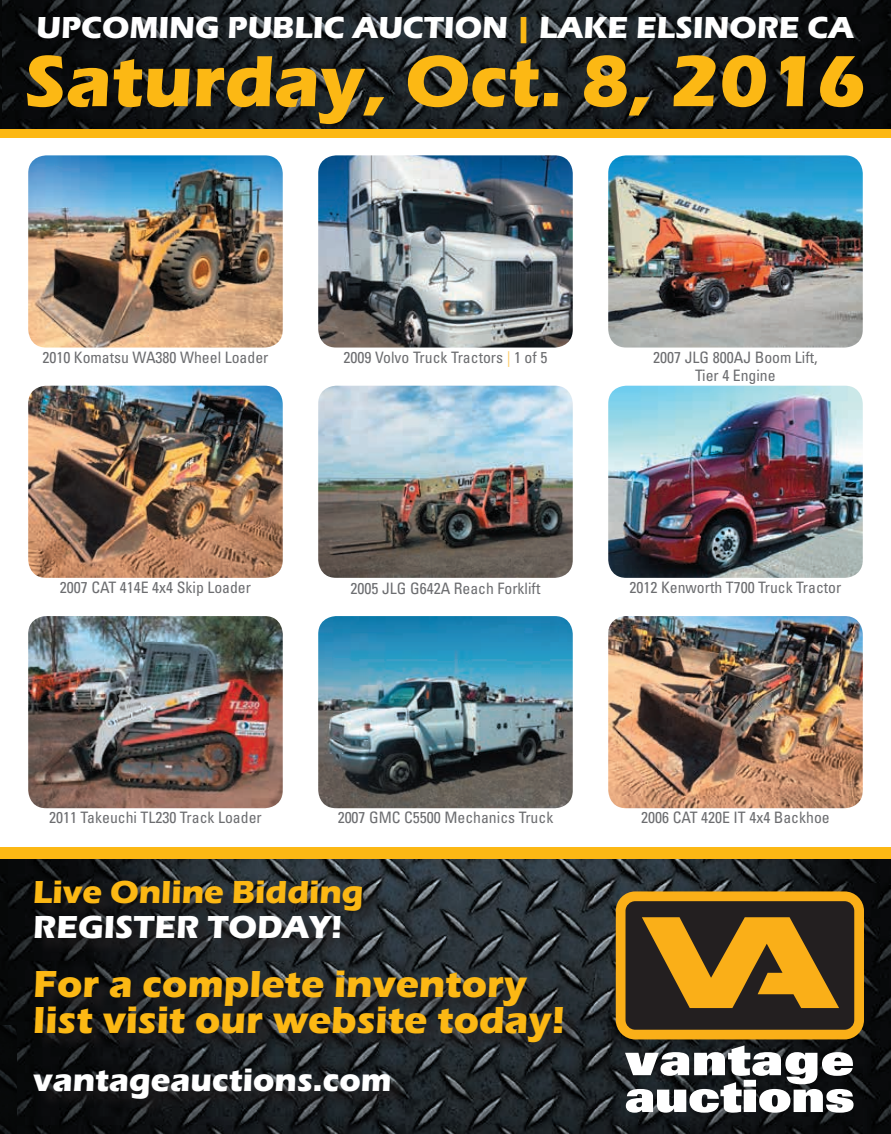
<style>
.page{position:relative;width:891px;height:1134px;background:#fff}
.page>*{position:absolute;margin:0;border:0;box-sizing:border-box;transform-origin:0 0}
.t1{font:700 75px "Eras Itc T";color:#fcb814}
.t2{font:700 39px/36px "Eras Itc T";color:#fcb814}
.t3{font:700 33px "Eras Itc T";color:#fff}
.t4{font:700 33px "Eras Itc T";color:#fcb814}
.t5{font:700 31.5px "Eras Itc T";color:#fff}
.t6{font:condensed 15.75px/18px "Univers";color:#6c6d70;text-align:center}
.s1{color:#fcb814}
.s2{color:#fecb64}
</style>
<div class="page">
<div style="left:0;top:847px;width:891px;height:28px;background:#fcb814"></div>
<div style="left:0;top:110px;width:891px;height:28px;background:#fcb814"></div>
<img style="left:0;top:860px;width:891px;height:274px">
<img style="left:0;top:1025px;width:16px;height:109px">
<img style="left:2px;top:0;width:889px;height:129px">
<img style="left:0;top:0;width:2px;height:129px">
<img style="left:28px;top:155px;width:255px;height:193px">
<img style="left:28px;top:386px;width:255px;height:192px">
<img style="left:28px;top:616px;width:255px;height:192px">
<img style="left:608px;top:155px;width:255px;height:193px">
<img style="left:608px;top:386px;width:255px;height:192px">
<img style="left:608px;top:616px;width:255px;height:192px">
<img style="left:318px;top:155px;width:255px;height:193px">
<img style="left:318px;top:386px;width:255px;height:192px">
<img style="left:318px;top:616px;width:255px;height:192px">
<div style="left:36px;top:972px;width:544px;height:145px;background:#231f20;opacity:.75"></div>
<div style="left:37px;top:882px;width:342px;height:74px;background:#231f20;opacity:.75"></div>
<svg style="left:616px;top:891px;width:248px;height:148px"></svg>
<svg style="left:625px;top:1045px;width:229px;height:68px"></svg>
<h3 class="t5" style="left:37px;top:9px;width:819px">UPCOMING PUBLIC AUCTION <span class="s1">|</span> LAKE ELSINORE CA</h3>
<h1 class="t1" style="left:25px;top:38px;width:843px">Saturday, Oct. 8, 2016</h1>
<p class="t6" style="left:43px;top:348px;width:227px">2010 Komatsu WA380 Wheel Loader</p>
<p class="t6" style="left:344px;top:348px;width:205px">2009 Volvo Truck Tractors <span class="s2">|</span> 1 of 5</p>
<p class="t6" style="left:60px;top:578px;width:193px">2007 CAT 414E 4x4 Skip Loader</p>
<p class="t6" style="left:351px;top:579px;width:191px">2005 JLG G642A Reach Forklift</p>
<p class="t6" style="left:653px;top:348px;width:166px">2007 JLG 800AJ Boom Lift,<br>Tier 4 Engine</p>
<p class="t6" style="left:630px;top:578px;width:213px">2012 Kenworth T700 Truck Tractor</p>
<p class="t6" style="left:49px;top:808px;width:214px">2011 Takeuchi TL230 Track Loader</p>
<p class="t6" style="left:338px;top:808px;width:217px">2007 GMC C5500 Mechanics Truck</p>
<h3 class="t4" style="left:33px;top:873px;width:332px">Live Online Bidding</h3>
<h3 class="t3" style="left:33px;top:908px;width:311px">REGISTER TODAY!</h3>
<h2 class="t2" style="left:33px;top:966px;width:533px">For a complete inventory list visit our website today!</h2>
<h3 class="t3" style="left:33px;top:1061px;width:360px">vantageauctions.com</h3>
<p class="t6" style="left:641px;top:808px;width:190px">2006 CAT 420E IT 4x4 Backhoe</p>
</div>
